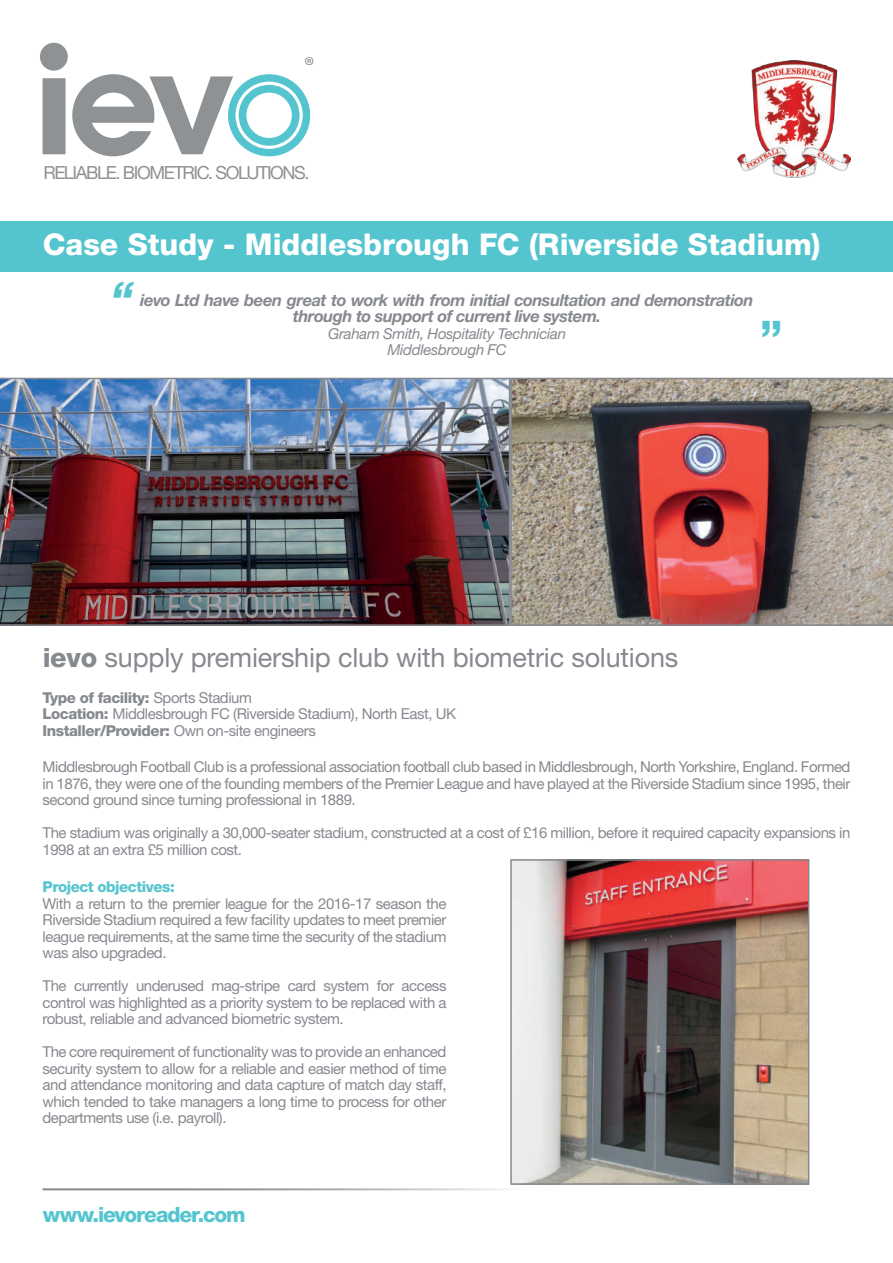
<style>
.page{position:relative;width:893px;height:1263px;background:#fff}
.page>*{position:absolute;margin:0;border:0;box-sizing:border-box;transform-origin:0 0}
.t1{font:italic 800 45px "Helvetica Neue LT Std";color:#54c5cf}
.t2{font:800 45px "Helvetica Neue LT Std";color:#54c5cf}
.t3{font:800 30px "Helvetica Neue LT Std";color:#fff}
.t4{font:27px "Helvetica Neue LT Std";letter-spacing:-.005em;color:#86898f}
.t5{font:24.75px "Myriad Pro";color:#8f9294}
.t6{font:800 21px "Helvetica Neue LT Std";letter-spacing:-.05em;color:#54c5cf}
.t7{font:18.15px "Helvetica Neue LT Std";letter-spacing:-.08em;color:#8f9294}
.t8{font:italic 700 16.5px/16.5px "Helvetica Neue LT Std";letter-spacing:-.03em;color:#86898f;text-align:center}
.t9{font:15px/16.5px "Helvetica Neue LT Std";letter-spacing:-.03em;color:#86898f;text-align:justify}
.t10{font:italic 15px/16.5px "Helvetica Neue LT Std";letter-spacing:-.02em;color:#86898f;text-align:center}
.t11{font:800 15px "Helvetica Neue LT Std";letter-spacing:-.03em;color:#54c5cf}
.s1{font-weight:800}
</style>
<div class="page">
<div style="left:0;top:221px;width:893px;height:50px;background:#54c5cf"></div>
<hr style="left:43px;top:1188px;width:804px;height:2px;background:#86898f">
<img style="left:0;top:378px;width:510px;height:248px">
<img style="left:510px;top:378px;width:383px;height:248px">
<img style="left:513px;top:862px;width:293px;height:320px">
<div style="left:510px;top:859px;width:299px;height:326px;border:2px solid #86898f"></div>
<img style="left:738px;top:61px;width:112px;height:117px">
<svg style="left:40px;top:43px;width:270px;height:113px"></svg>
<h3 class="t5" style="left:304px;top:51px;width:12px">®</h3>
<p class="t7" style="left:44px;top:162px;width:267px">RELIABLE. BIOMETRIC. SOLUTIONS.</p>
<h2 class="t3" style="left:43px;top:226px;width:779px">Case Study - Middlesbrough FC (Riverside Stadium)</h2>
<h1 class="t1" style="left:111px;top:271px;width:24px">“</h1>
<p class="t8" style="left:140px;top:291px;width:615px">ievo Ltd have been great to work with from initial consultation and demonstration through to support of current live system.</p>
<p class="t10" style="left:328px;top:325px;width:240px">Graham Smith, Hospitality Technician<br>Middlesbrough FC</p>
<h1 class="t2" style="left:760px;top:310px;width:24px">”</h1>
<h3 class="t4" style="left:43px;top:642px;width:637px"><span class="s1">ievo</span> supply premiership club with biometric solutions</h3>
<p class="t9" style="left:43px;top:689px;width:415px;text-align:left"><span class="s1">Type of facility:</span> Sports Stadium<br><span class="s1">Location:</span> Middlesbrough FC (Riverside Stadium), North East, UK<br><span class="s1">Installer/Provider:</span> Own on-site engineers</p>
<p class="t9" style="left:43px;top:758px;width:809px">Middlesbrough Football Club is a professional association football club based in Middlesbrough, North Yorkshire, England. Formed in 1876, they were one of the founding members of the Premier League and have played at the Riverside Stadium since 1995, their second ground since turning professional in 1889.</p>
<p class="t9" style="left:43px;top:824px;width:809px">The stadium was originally a 30,000-seater stadium, constructed at a cost of £16 million, before it required capacity expansions in<br>1998 at an extra £5 million cost.</p>
<p class="t11" style="left:43px;top:878px;width:134px">Project objectives:</p>
<p class="t9" style="left:43px;top:895px;width:405px">With a return to the premier league for the 2016-17 season the Riverside Stadium required a few facility updates to meet premier league requirements, at the same time the security of the stadium was also upgraded.</p>
<p class="t9" style="left:43px;top:977px;width:405px">The currently underused mag-stripe card system for access control was highlighted as a priority system to be replaced with a robust, reliable and advanced biometric system.</p>
<p class="t9" style="left:43px;top:1043px;width:405px">The core requirement of functionality was to provide an enhanced security system to allow for a reliable and easier method of time and attendance monitoring and data capture of match day staff, which tended to take managers a long time to process for other departments use (i.e. payroll).</p>
<h3 class="t6" style="left:43px;top:1202px;width:204px">www.ievoreader.com</h3>
</div>
